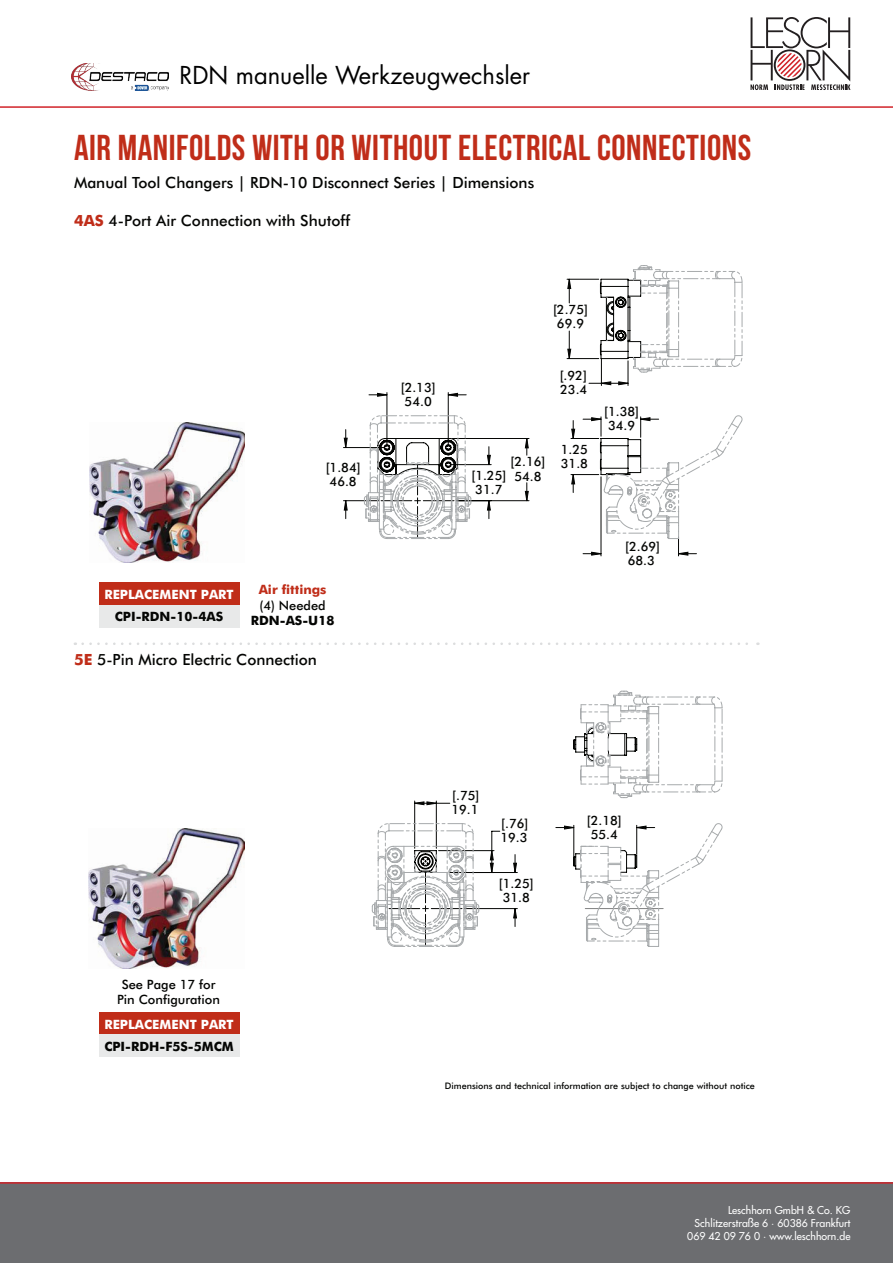
<style>
.page{position:relative;width:893px;height:1263px;background:#fff}
.page>*{position:absolute;margin:0;border:0;box-sizing:border-box;transform-origin:0 0}
.t1{font:36px "Bebas Neue";letter-spacing:.015em;color:#c02d19}
.t2{font:24px "Futura Std";color:#000}
.t3{font:500 15.45px "Futura BT";color:#040503}
.t4{font:500 12.9px/15.5px "Futura BT";color:#040503;text-align:center}
.t5{font:700 12.9px "Futura BT";color:#040503}
.t6{font:700 12.9px "Futura BT";color:#fff}
.t7{font:700 12.9px "Futura BT";color:#c02d19}
.t8{font:500 10.5px/12.6px "Futura Std";color:#fff;text-align:right}
.t9{font:500 9px "Futura BT";color:#040503}
.s1{font-weight:700;color:#c02d19}
.s2{font-weight:400}
</style>
<div class="page">
<div style="left:0;top:1182px;width:893px;height:81px;background:#6c6d70"></div>
<hr style="left:0;top:1182px;width:893px;height:2px;background:#d1232a">
<hr style="left:0;top:106px;width:893px;height:2px;background:#d1232a">
<svg style="left:750px;top:17px;width:100px;height:73px"></svg>
<img style="left:90px;top:423px;width:154px;height:140px">
<hr style="left:567px;top:279px;width:32px;height:1px;background:#040503">
<hr style="left:567px;top:358px;width:32px;height:1px;background:#040503">
<hr style="left:448px;top:393px;width:1px;height:52px;background:#040503">
<hr style="left:387px;top:393px;width:1px;height:52px;background:#040503">
<hr style="left:343px;top:447px;width:42px;height:1px;background:#040503">
<hr style="left:343px;top:500px;width:36px;height:1px;background:#040503">
<hr style="left:450px;top:464px;width:41px;height:1px;background:#040503">
<hr style="left:456px;top:500px;width:73px;height:1px;background:#040503">
<hr style="left:452px;top:438px;width:77px;height:1px;background:#040503">
<svg style="left:568px;top:279px;width:3px;height:24px"></svg>
<svg style="left:568px;top:331px;width:3px;height:28px"></svg>
<svg style="left:448px;top:393px;width:18px;height:3px"></svg>
<svg style="left:369px;top:393px;width:18px;height:3px"></svg>
<svg style="left:344px;top:430px;width:3px;height:18px"></svg>
<svg style="left:344px;top:501px;width:3px;height:18px"></svg>
<svg style="left:487px;top:501px;width:3px;height:18px"></svg>
<svg style="left:487px;top:447px;width:3px;height:18px"></svg>
<svg style="left:525px;top:439px;width:3px;height:16px"></svg>
<svg style="left:525px;top:483px;width:3px;height:18px"></svg>
<svg style="left:364px;top:415px;width:107px;height:124px"></svg>
<svg style="left:571px;top:415px;width:171px;height:141px"></svg>
<svg style="left:589px;top:265px;width:153px;height:120px"></svg>
<hr style="left:351px;top:685px;width:42px;height:1px;background:#040503">
<hr style="left:460px;top:685px;width:77px;height:1px;background:#040503">
<hr style="left:464px;top:908px;width:53px;height:1px;background:#040503">
<hr style="left:449px;top:872px;width:68px;height:1px;background:#040503">
<hr style="left:439px;top:850px;width:55px;height:1px;background:#040503">
<hr style="left:436px;top:801px;width:1px;height:47px;background:#040503">
<hr style="left:414px;top:801px;width:1px;height:47px;background:#040503">
<hr style="left:431px;top:685px;width:31px;height:1px;background:#040503">
<hr style="left:389px;top:685px;width:31px;height:1px;background:#040503">
<svg style="left:514px;top:909px;width:2px;height:17px"></svg>
<svg style="left:514px;top:854px;width:2px;height:18px"></svg>
<svg style="left:490px;top:831px;width:10px;height:41px"></svg>
<svg style="left:415px;top:801px;width:35px;height:4px"></svg>
<svg style="left:372px;top:823px;width:107px;height:124px"></svg>
<svg style="left:556px;top:823px;width:166px;height:124px"></svg>
<svg style="left:573px;top:690px;width:149px;height:108px"></svg>
<img style="left:88px;top:829px;width:157px;height:139px">
<div style="left:99px;top:1012px;width:140px;height:22px;background:#c02d19"></div>
<div style="left:99px;top:1034px;width:140px;height:23px;background:#e8e9e9"></div>
<div style="left:99px;top:582px;width:140px;height:23px;background:#c02d19"></div>
<div style="left:99px;top:605px;width:140px;height:22px;background:#e8e9e9"></div>
<svg style="left:83px;top:642px;width:675px;height:3px"></svg>
<img style="left:71px;top:64px;width:97px;height:26px">
<h2 class="t2" style="left:180px;top:59px;width:352px">RDN manuelle Werkzeugwechsler</h2>
<h1 class="t1" style="left:74px;top:127px;width:679px">AIR MANIFOLDS WITH OR WITHOUT ELECTRICAL CONNECTIONS</h1>
<p class="t3" style="left:74px;top:173px;width:462px">Manual Tool Changers | RDN-10 Disconnect Series | Dimensions</p>
<p class="t3" style="left:74px;top:211px;width:277px"><span class="s1">4AS</span> 4-Port Air Connection with Shutoff</p>
<p class="t4" style="left:326px;top:460px;width:36px">[1.84]</p>
<p class="t4" style="left:330px;top:474px;width:29px">46.8</p>
<p class="t7" style="left:259px;top:582px;width:69px">Air fittings</p>
<p class="t4" style="left:259px;top:597px;width:68px">(4) Needed</p>
<p class="t5" style="left:251px;top:613px;width:85px">RDN-AS-U18</p>
<p class="t6" style="left:104px;top:587px;width:131px">REPLACEMENT PART</p>
<p class="t5" style="left:115px;top:609px;width:110px">CPI-RDN-10-4AS</p>
<p class="t3" style="left:74px;top:650px;width:244px"><span class="s1">5E</span> 5-Pin Micro Electric Connection</p>
<p class="t4" style="left:401px;top:379px;width:36px">[2.13]</p>
<p class="t4" style="left:405px;top:394px;width:29px">54.0</p>
<p class="t4" style="left:553px;top:302px;width:36px">[2.75]</p>
<p class="t4" style="left:557px;top:316px;width:29px">69.9</p>
<p class="t4" style="left:560px;top:368px;width:29px">[.92]</p>
<p class="t4" style="left:560px;top:382px;width:29px">23.4</p>
<p class="t4" style="left:511px;top:454px;width:36px">[2.16]</p>
<p class="t4" style="left:471px;top:467px;width:36px">[1.25]</p>
<p class="t4" style="left:514px;top:468px;width:29px">54.8</p>
<p class="t4" style="left:475px;top:481px;width:29px">31.7</p>
<p class="t4" style="left:561px;top:442px;width:29px">1.25</p>
<p class="t4" style="left:561px;top:456px;width:29px">31.8</p>
<p class="t4" style="left:604px;top:404px;width:36px">[1.38]</p>
<p class="t4" style="left:608px;top:418px;width:29px">34.9</p>
<p class="t4" style="left:625px;top:538px;width:36px">[2.69]</p>
<p class="t4" style="left:628px;top:552px;width:29px">68.3</p>
<p class="t4" style="left:117px;top:976px;width:104px">See Page 17 for<br>Pin Configuration</p>
<p class="t6" style="left:104px;top:1016px;width:131px">REPLACEMENT PART</p>
<p class="t5" style="left:104px;top:1038px;width:131px">CPI-RDH-F5S-5MCM</p>
<p class="t4" style="left:452px;top:788px;width:29px">[.75]</p>
<p class="t4" style="left:451px;top:802px;width:29px">19.1</p>
<p class="t4" style="left:501px;top:816px;width:29px">[.76]</p>
<p class="t4" style="left:500px;top:830px;width:29px">19.3</p>
<p class="t4" style="left:499px;top:876px;width:36px">[1.25]</p>
<p class="t4" style="left:503px;top:890px;width:29px">31.8</p>
<p class="t4" style="left:587px;top:812px;width:36px">[2.18]</p>
<p class="t4" style="left:591px;top:826px;width:29px">55.4</p>
<p class="t9" style="left:445px;top:1080px;width:312px">Dimensions and technical information are subject to change without notice</p>
<p class="t8" style="left:687px;top:1204px;width:165px">Leschhorn GmbH &amp; Co. KG<br>Schlitzerstraße 6 <span class="s2">·</span> 60386 Frankfurt<br>069 42 09 76 0 <span class="s2">·</span> www.leschhorn.de</p>
</div>
